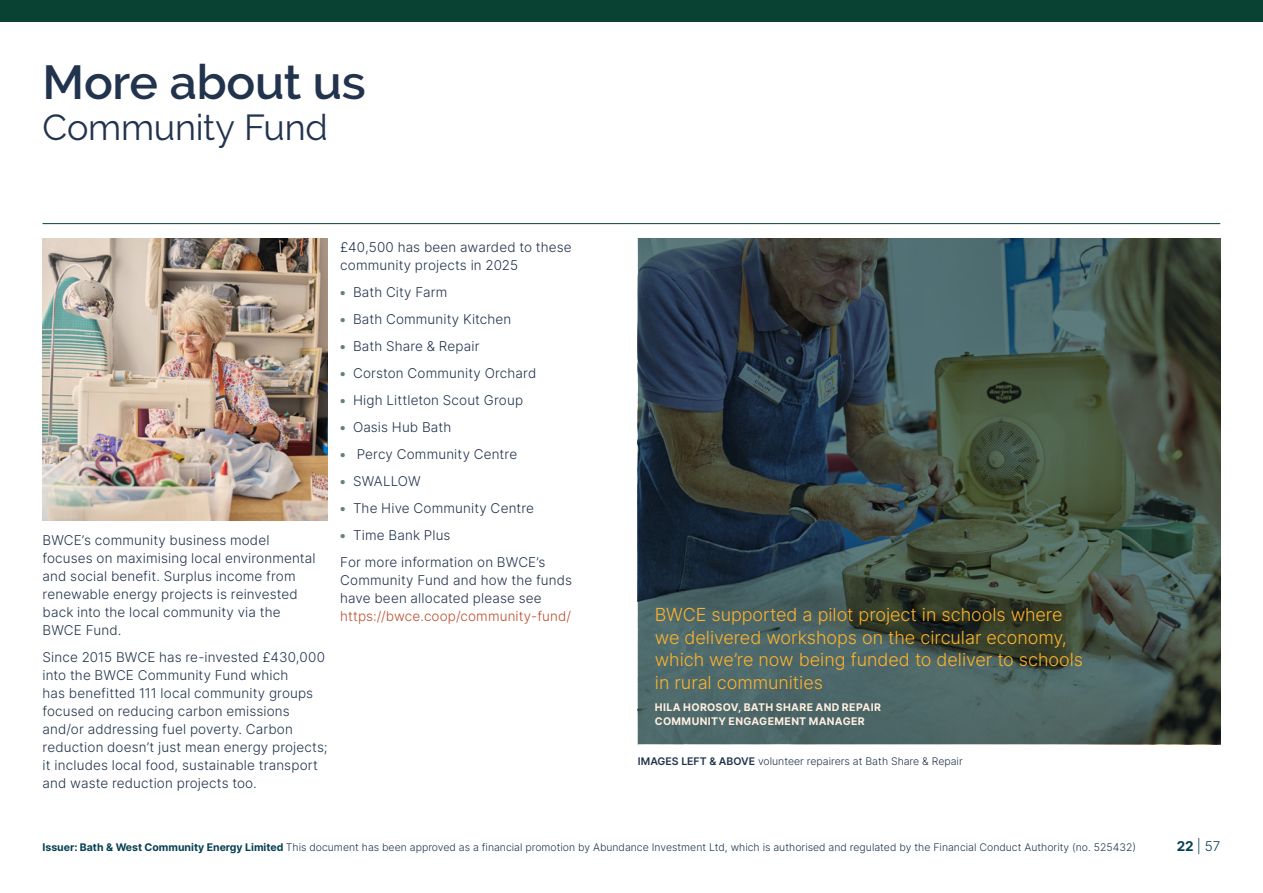
<style>
.page{position:relative;width:1263px;height:893px;background:#fff}
.page>*{position:absolute;margin:0;border:0;box-sizing:border-box;transform-origin:0 0}
.t1{font:600 48px "Raleway";letter-spacing:-.005em;color:#22334d}
.t2{font:36px "Raleway";letter-spacing:-.005em;color:#22334d}
.t3{font:300 18px/22.5px "Inter";letter-spacing:-.005em;color:#fdb32b}
.t4{font:300 13.5px/18px "Inter";letter-spacing:.01em;color:#22334d}
.t5{font:300 13.5px "Inter";letter-spacing:.01em;color:#ba5032}
.t6{font:300 13.5px "Inter";color:#074052}
.t7{font:300 10.5px "Inter";color:#22334d}
.t8{font:10.5px "Inter";letter-spacing:.035em;color:#ffefe0}
.s1{font-weight:400;color:#608081}
.s2{font-weight:400}
.s3{font-weight:400;color:#074052}
</style>
<div class="page">
<div style="left:0;top:0;width:1263px;height:21px;background:#094232"></div>
<hr style="left:43px;top:223px;width:1177px;height:1px;background:#094232">
<img style="left:638px;top:238px;width:582px;height:506px">
<img style="left:43px;top:238px;width:285px;height:283px">
<p class="t1" style="left:43px;top:55px;width:325px">More about us</p>
<p class="t2" style="left:43px;top:106px;width:287px">Community Fund</p>
<p class="t4" style="left:43px;top:530px;width:274px">BWCE’s community business model focuses on maximising local environmental and social benefit. Surplus income from renewable energy projects is reinvested back into the local community via the</p>
<p class="t4" style="left:43px;top:620px;width:80px">BWCE Fund.</p>
<p class="t4" style="left:43px;top:647px;width:287px">Since 2015 BWCE has re-invested £430,000 into the BWCE Community Fund which<br>has benefitted 111 local community groups focused on reducing carbon emissions and/or addressing fuel poverty. Carbon reduction doesn’t just mean energy projects; it includes local food, sustainable transport and waste reduction projects too.</p>
<p class="t4" style="left:340px;top:238px;width:233px">£40,500 has been awarded to these community projects in 2025</p>
<p class="t4" style="left:340px;top:283px;width:109px"><span class="s1">•</span> Bath City Farm</p>
<p class="t4" style="left:340px;top:310px;width:173px"><span class="s1">•</span> Bath Community Kitchen</p>
<p class="t4" style="left:340px;top:337px;width:141px"><span class="s1">•</span> Bath Share &amp; Repair</p>
<p class="t4" style="left:340px;top:364px;width:198px"><span class="s1">•</span> Corston Community Orchard</p>
<p class="t4" style="left:340px;top:391px;width:184px"><span class="s1">•</span> High Littleton Scout Group</p>
<p class="t4" style="left:340px;top:418px;width:112px"><span class="s1">•</span> Oasis Hub Bath</p>
<p class="t4" style="left:340px;top:445px;width:178px"><span class="s1">•</span> Percy Community Centre</p>
<p class="t4" style="left:340px;top:472px;width:82px"><span class="s1">•</span> SWALLOW</p>
<p class="t4" style="left:340px;top:499px;width:195px"><span class="s1">•</span> The Hive Community Centre</p>
<p class="t4" style="left:340px;top:526px;width:112px"><span class="s1">•</span> Time Bank Plus</p>
<p class="t4" style="left:340px;top:553px;width:207px">For more information on BWCE’s</p>
<p class="t4" style="left:340px;top:571px;width:233px">Community Fund and how the funds</p>
<p class="t4" style="left:340px;top:589px;width:203px">have been allocated please see</p>
<p class="t5" style="left:340px;top:606px;width:232px">https://bwce.coop/community-fund/</p>
<p class="t3" style="left:655px;top:603px;width:409px">BWCE supported a pilot project in schools where</p>
<p class="t3" style="left:655px;top:625px;width:430px">we delivered workshops on the circular economy, which we’re now being funded to deliver to schools</p>
<p class="t3" style="left:655px;top:670px;width:170px">in rural communities</p>
<p class="t8" style="left:655px;top:700px;width:228px">HILA HOROSOV, BATH SHARE AND REPAIR</p>
<p class="t8" style="left:655px;top:713px;width:211px">COMMUNITY ENGAGEMENT MANAGER</p>
<p class="t7" style="left:638px;top:754px;width:326px"><span class="s2">IMAGES LEFT &amp; ABOVE</span> volunteer repairers at Bath Share &amp; Repair</p>
<p class="t7" style="left:43px;top:839px;width:1095px"><span class="s3">Issuer: Bath &amp; West Community Energy Limited</span> This document has been approved as a financial promotion by Abundance Investment Ltd, which is authorised and regulated by the Financial Conduct Authority (no. 525432)</p>
<p class="t6" style="left:1177px;top:836px;width:45px"><span class="s2">22</span> | 57</p>
</div>
